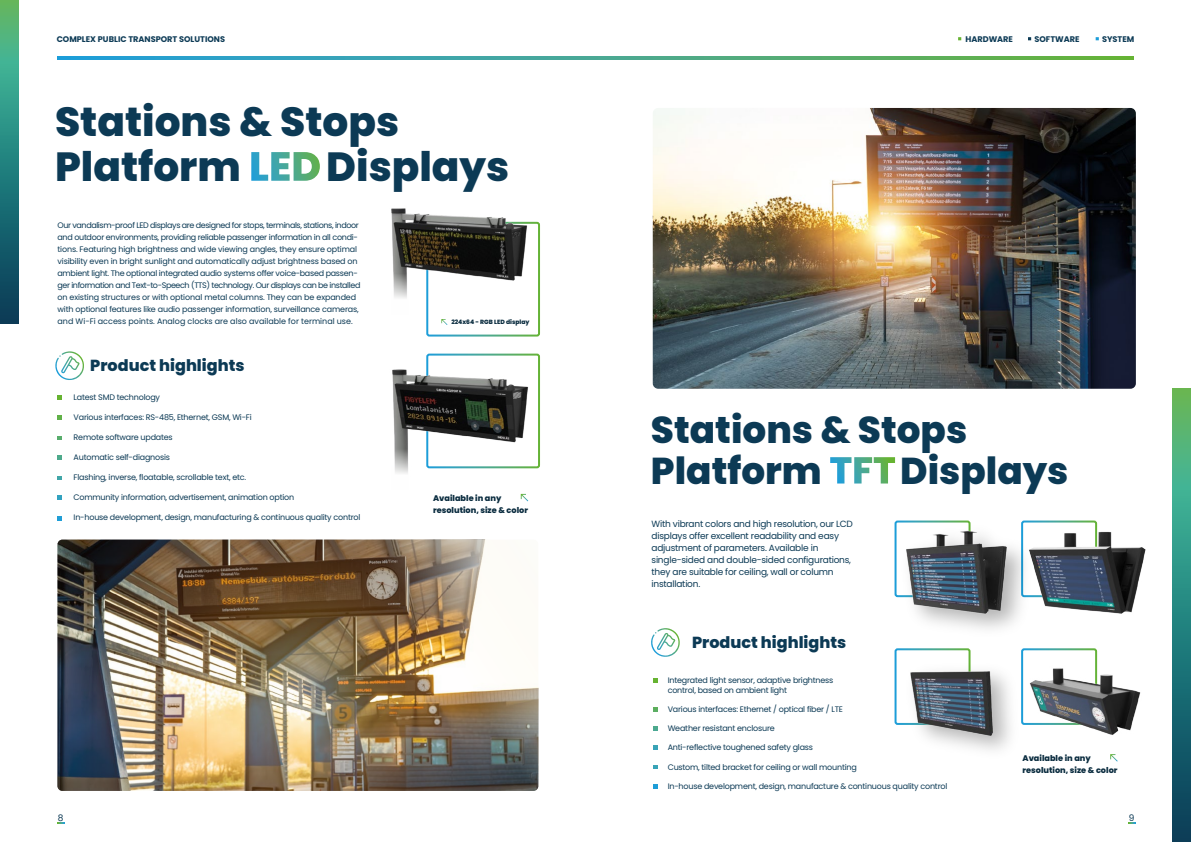
<style>
.page{position:relative;width:1191px;height:842px;background:#fff}
.page>*{position:absolute;margin:0;border:0;box-sizing:border-box;transform-origin:0 0}
.t1{font:800 40.7px/44.6px "Poppins";color:#0c3a55}
.t2{font:800 37.4px/41px "Poppins";color:#0c3a55}
.t3{font:800 16px "Poppins";color:#0c3a55}
.t4{font:9px/12px "Poppins";letter-spacing:-.025em;color:#0c3a55}
.t5{font:9px "Poppins";color:#0c3954}
.t6{font:800 8.2px/12px "Poppins";color:#0a2c3f}
.t7{font:700 8.2px "Poppins";color:#0c3a55}
.t8{font:8px/12px "Poppins";letter-spacing:-.025em;color:#0c3a55}
.t9{font:800 6.1px "Poppins";color:#0a2c3f}
</style>
<div class="page">
<svg style="left:57px;top:57px;width:1076px;height:3px;background:#46a88f"></svg>
<div style="left:426px;top:222px;width:114px;height:115px;border:2px solid #fff;border-radius:2px"></div>
<svg style="left:441px;top:319px;width:6px;height:6px"></svg>
<img style="left:391px;top:208px;width:149px;height:104px">
<svg style="left:392px;top:272px;width:17px;height:40px"></svg>
<img style="left:392px;top:336px;width:148px;height:133px">
<svg style="left:392px;top:447px;width:17px;height:27px"></svg>
<svg style="left:251px;top:152px;width:69px;height:29px"></svg>
<svg style="left:830px;top:457px;width:65px;height:26px"></svg>
<img style="left:894px;top:664px;width:115px;height:86px">
<img style="left:894px;top:520px;width:175px;height:144px">
<img style="left:894px;top:522px;width:141px;height:109px">
<img style="left:1009px;top:650px;width:132px;height:88px">
<img style="left:973px;top:520px;width:173px;height:102px">
<svg style="left:521px;top:494px;width:7px;height:7px"></svg>
<svg style="left:1110px;top:754px;width:7px;height:8px"></svg>
<img style="left:57px;top:540px;width:479px;height:251px">
<img style="left:216px;top:540px;width:322px;height:250px">
<img style="left:653px;top:108px;width:482px;height:281px">
<svg style="left:57px;top:396px;width:4px;height:4px"></svg>
<svg style="left:57px;top:416px;width:4px;height:4px"></svg>
<svg style="left:57px;top:496px;width:4px;height:3px"></svg>
<svg style="left:57px;top:517px;width:4px;height:3px"></svg>
<svg style="left:57px;top:476px;width:4px;height:4px"></svg>
<svg style="left:57px;top:456px;width:4px;height:4px"></svg>
<svg style="left:57px;top:436px;width:4px;height:4px"></svg>
<svg style="left:55px;top:351px;width:29px;height:29px"></svg>
<svg style="left:654px;top:678px;width:3px;height:4px"></svg>
<svg style="left:654px;top:707px;width:3px;height:4px"></svg>
<svg style="left:654px;top:784px;width:3px;height:4px"></svg>
<svg style="left:654px;top:765px;width:3px;height:4px"></svg>
<svg style="left:654px;top:746px;width:3px;height:4px"></svg>
<svg style="left:651px;top:628px;width:29px;height:29px"></svg>
<svg style="left:0;top:0;width:18px;height:323px;background:#298177"></svg>
<svg style="left:1172px;top:389px;width:19px;height:453px;background:#2b8376"></svg>
<p class="t7" style="left:57px;top:34px;width:170px">COMPLEX PUBLIC TRANSPORT SOLUTIONS</p>
<p class="t7" style="left:965px;top:34px;width:49px">HARDWARE</p>
<p class="t7" style="left:1034px;top:34px;width:47px">SOFTWARE</p>
<p class="t7" style="left:1102px;top:34px;width:34px">SYSTEM</p>
<h1 class="t1" style="left:55px;top:100px;width:345px">Stations &amp; Stops<br>Platform</h1>
<h1 class="t1" style="left:326px;top:144px;width:185px">Displays</h1>
<p class="t8" style="left:57px;top:219px;width:304px">Our vandalism-proof LED displays are designed for stops, terminals, stations, indoor and outdoor environments, providing reliable passenger information in all condi&shy;tions. Featuring high brightness and wide viewing angles, they ensure optimal visibility even in bright sunlight and automatically adjust brightness based on ambient light. The optional integrated audio systems offer voice-based passen&shy;ger information and Text-to-Speech (TTS) technology. Our displays can be installed on existing structures or with optional metal columns. They can be expanded with optional features like audio passenger information, surveillance cameras, and Wi-Fi access points. Analog clocks are also available for terminal use.</p>
<h3 class="t3" style="left:90px;top:356px;width:156px">Product highlights</h3>
<p class="t8" style="left:74px;top:392px;width:88px">Latest SMD technology</p>
<p class="t8" style="left:74px;top:412px;width:180px">Various interfaces: RS-485, Ethernet, GSM, Wi-Fi</p>
<p class="t8" style="left:74px;top:432px;width:101px">Remote software updates</p>
<p class="t8" style="left:74px;top:452px;width:98px">Automatic self-diagnosis</p>
<p class="t8" style="left:74px;top:472px;width:174px">Flashing, inverse, floatable, scrollable text, etc.</p>
<p class="t8" style="left:74px;top:492px;width:222px">Community information, advertisement, animation option</p>
<p class="t8" style="left:74px;top:512px;width:288px">In-house development, design, manufacturing &amp; continuous quality control</p>
<p class="t9" style="left:451px;top:319px;width:80px">224x64 - RGB LED display</p>
<p class="t6" style="left:433px;top:492px;width:96px">Available in any resolution, size &amp; color</p>
<h2 class="t2" style="left:651px;top:409px;width:318px">Stations &amp; Stops<br>Platform</h2>
<h2 class="t2" style="left:900px;top:450px;width:170px">Displays</h2>
<p class="t4" style="left:651px;top:518px;width:203px">With vibrant colors and high resolution, our LCD displays offer excellent readability and easy adjustment of parameters. Available in single-sided and double-sided configurations, they are suitable for ceiling, wall or column installation.</p>
<h3 class="t3" style="left:692px;top:633px;width:156px">Product highlights</h3>
<p class="t8" style="left:667px;top:675px;width:167px;line-height:9.6px">Integrated light sensor, adaptive brightness control, based on ambient light</p>
<p class="t8" style="left:667px;top:703px;width:177px">Various interfaces: Ethernet / optical fiber / LTE</p>
<p class="t8" style="left:667px;top:722px;width:109px">Weather resistant enclosure</p>
<p class="t8" style="left:667px;top:741px;width:147px">Anti-reflective toughened safety glass</p>
<p class="t8" style="left:667px;top:761px;width:191px">Custom, tilted bracket for ceiling or wall mounting</p>
<p class="t8" style="left:667px;top:780px;width:281px">In-house development, design, manufacture &amp; continuous quality control</p>
<p class="t6" style="left:1022px;top:752px;width:96px">Available in any resolution, size &amp; color</p>
<p class="t5" style="left:58px;top:812px;width:7px">8</p>
<p class="t4" style="left:1128px;top:811px;width:7px">9</p>
</div>
